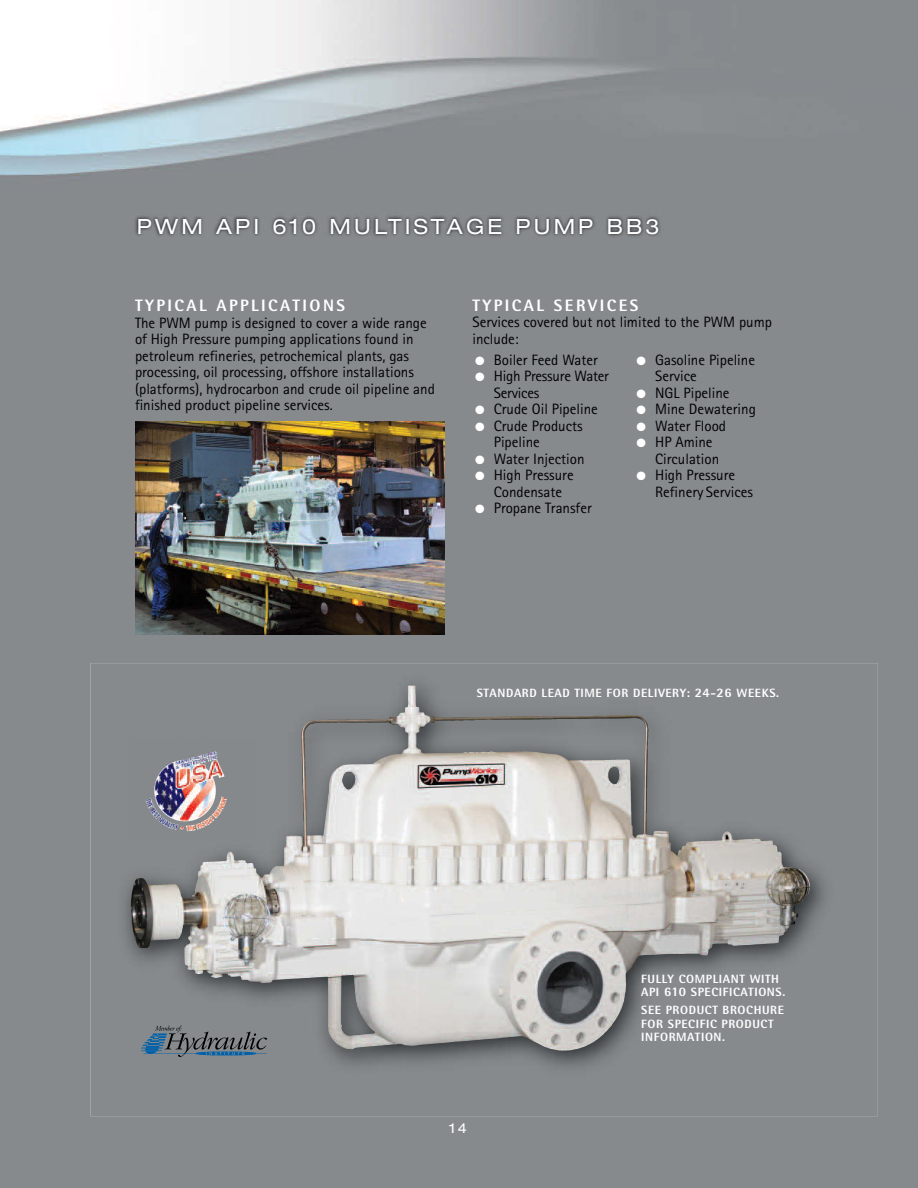
<style>
.page{position:relative;width:918px;height:1188px;background:#fff}
.page>*{position:absolute;margin:0;border:0;box-sizing:border-box;transform-origin:0 0}
.t1{font:expanded 21px "Helvetica Neue LT Pro";letter-spacing:.15em;color:#fff}
.t2{font:800 16.5px "Rotis Semi Sans";letter-spacing:.15em;color:#fff}
.t3{font:15px/16.5px "Rotis Sans Serif";color:#000}
.t4{font:expanded 13.5px "Helvetica Neue LT Pro";color:#fff}
.t5{font:800 12px/13.5px "Rotis Semi Sans";letter-spacing:.05em;color:#fff}
.s1{color:#fff}
.s2{font-size:13.05px}
</style>
<div class="page">
<img style="left:0;top:0;width:916px;height:1188px">
<img style="left:90px;top:663px;width:788px;height:453px">
<img style="left:416px;top:686px;width:239px;height:149px">
<svg style="left:141px;top:1026px;width:126px;height:31px;background:#66747f"></svg>
<img style="left:129px;top:739px;width:126px;height:102px">
<img style="left:194px;top:756px;width:25px;height:15px">
<img style="left:128px;top:208px;width:664px;height:58px">
<img style="left:135px;top:422px;width:309px;height:213px">
<h1 class="t1" style="left:137px;top:219px;width:524px">PWM API 610 MULTISTAGE PUMP BB3</h1>
<p class="t2" style="left:135px;top:300px;width:212px">TYPICAL APPLICATIONS</p>
<p class="t3" style="left:135px;top:316px;width:301px">The PWM pump is designed to cover a wide range of High Pressure pumping applications found in petroleum refineries, petrochemical plants, gas processing, oil processing, offshore installations (platforms), hydrocarbon and crude oil pipeline and finished product pipeline services.</p>
<p class="t2" style="left:472px;top:300px;width:167px">TYPICAL SERVICES</p>
<p class="t3" style="left:472px;top:316px;width:301px">Services covered but not limited to the PWM pump include:</p>
<p class="t3" style="left:475px;top:353px;width:124px"><span class="s1">●</span> Boiler Feed Water</p>
<p class="t3" style="left:494px;top:369px;width:117px;text-indent:-19px"><span class="s1">●</span> High Pressure Water<br>Services</p>
<p class="t3" style="left:475px;top:402px;width:124px"><span class="s1">●</span> Crude Oil Pipeline</p>
<p class="t3" style="left:494px;top:419px;width:90px;text-indent:-19px"><span class="s1">●</span> Crude Products<br>Pipeline</p>
<p class="t3" style="left:475px;top:452px;width:111px"><span class="s1">●</span> Water Injection</p>
<p class="t3" style="left:475px;top:468px;width:100px;text-align:center"><span class="s1">●</span> High Pressure<br>Condensate</p>
<p class="t3" style="left:475px;top:501px;width:118px"><span class="s1">●</span> Propane Transfer</p>
<p class="t3" style="left:655px;top:353px;width:101px;text-indent:-19px"><span class="s1">●</span> Gasoline Pipeline<br>Service</p>
<p class="t3" style="left:637px;top:386px;width:94px"><span class="s1">●</span> NGL Pipeline</p>
<p class="t3" style="left:637px;top:402px;width:121px"><span class="s1">●</span> Mine Dewatering</p>
<p class="t3" style="left:637px;top:419px;width:91px"><span class="s1">●</span> Water Flood</p>
<p class="t3" style="left:655px;top:435px;width:66px;text-indent:-19px"><span class="s1">●</span> HP Amine<br>Circulation</p>
<p class="t3" style="left:655px;top:468px;width:99px;text-indent:-19px"><span class="s1">●</span> High Pressure<br>Refinery Services</p>
<p class="t5" style="left:477px;top:688px;width:304px">STANDARD LEAD TIME FOR DELIVERY: <span class="s2">24</span>-<span class="s2">26</span> WEEKS.</p>
<p class="t4" style="left:450px;top:1124px;width:19px">14</p>
<p class="t5" style="left:641px;top:973px;width:146px">FULLY COMPLIANT WITH<br>API <span class="s2">610</span> SPECIFICATIONS.</p>
<p class="t5" style="left:641px;top:1005px;width:144px">SEE PRODUCT BROCHURE<br>FOR SPECIFIC PRODUCT<br>INFORMATION.</p>
</div>
